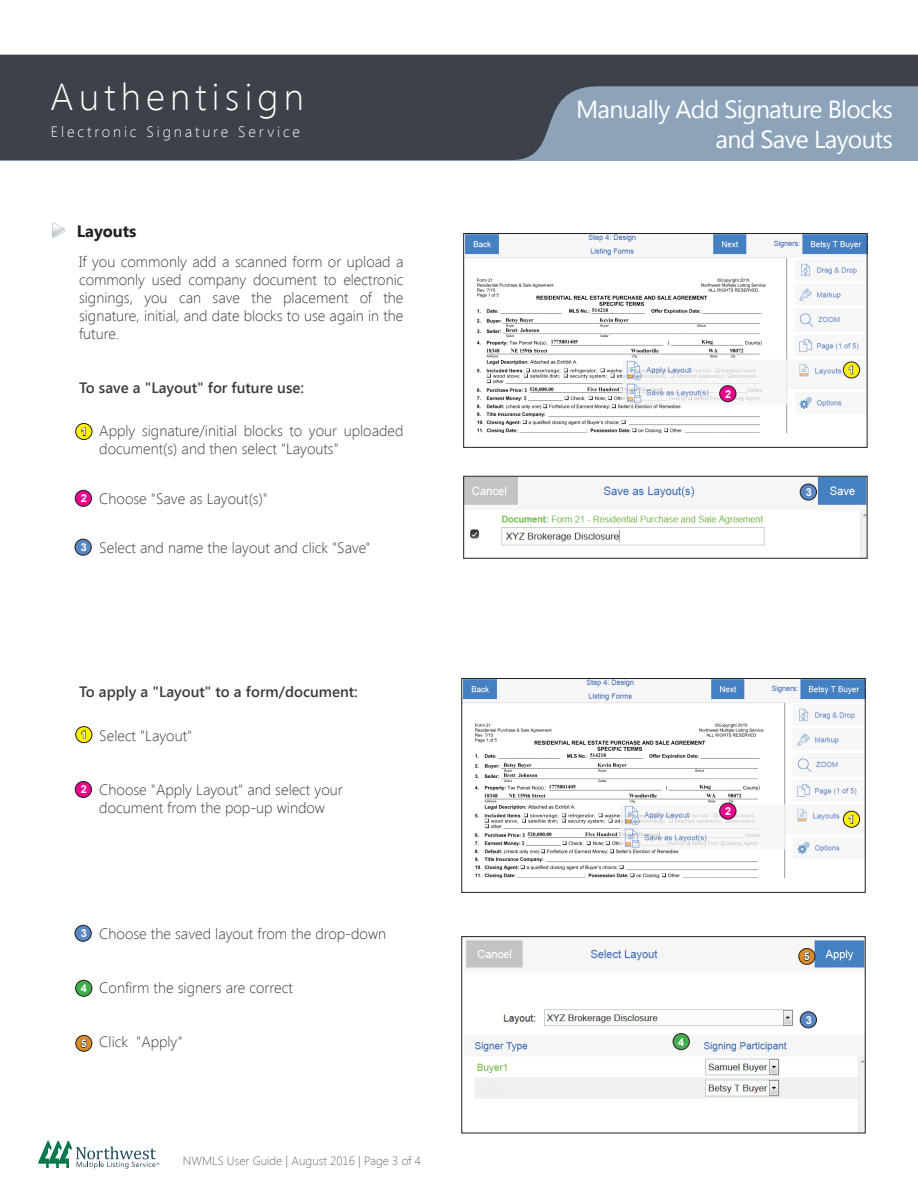
<style>
.page{position:relative;width:918px;height:1188px;background:#fff}
.page>*{position:absolute;margin:0;border:0;box-sizing:border-box;transform-origin:0 0}
.t1{font:300 37.5px "Segoe UI";letter-spacing:.14em;color:#fff}
.t2{font:24.75px/29.7px "Segoe UI";letter-spacing:-.03em;color:#fff;text-align:right}
.t3{font:700 16.5px "Segoe UI";color:#231f20}
.t4{font:300 15px/18px "Segoe UI";color:#3c3c3d}
.t5{font:600 15px "Segoe UI";color:#3c3c3d}
.t6{font:300 15px "Segoe UI";letter-spacing:.19em;color:#fff}
.t7{font:300 12px "Segoe UI";color:#6c6d70}
.t8{font:700 10.95px "Arial";color:#fff}
.t9{font:700 10.8px "Arial";color:#fff}
</style>
<div class="page">
<svg style="left:0;top:55px;width:918px;height:105px;background:#535c68"></svg>
<svg style="left:38px;top:1141px;width:121px;height:28px"></svg>
<svg style="left:52px;top:223px;width:14px;height:15px"></svg>
<img style="left:466px;top:235px;width:399px;height:198px">
<div style="left:464px;top:233px;width:403px;height:214px;border:1px solid #231f20"></div>
<img style="left:466px;top:478px;width:399px;height:78px">
<div style="left:464px;top:476px;width:403px;height:82px;border:1px solid #231f20"></div>
<img style="left:464px;top:680px;width:399px;height:198px">
<div style="left:462px;top:678px;width:403px;height:214px;border:1px solid #231f20"></div>
<img style="left:466px;top:940px;width:397px;height:191px">
<div style="left:75px;top:490px;width:17px;height:16px;background:#ed028c;border-radius:50%"></div>
<div style="left:75px;top:490px;width:17px;height:17px;border:1px solid #231f20;border-radius:50%"></div>
<div style="left:75px;top:539px;width:16px;height:16px;background:#5786c5;border-radius:50%"></div>
<div style="left:75px;top:539px;width:16px;height:16px;border:1px solid #231f20;border-radius:50%"></div>
<svg style="left:76px;top:423px;width:16px;height:17px"></svg>
<div style="left:76px;top:423px;width:16px;height:17px;border:1px solid #231f20;border-radius:50%"></div>
<svg style="left:81px;top:427px;width:4px;height:9px"></svg>
<svg style="left:843px;top:362px;width:17px;height:16px"></svg>
<div style="left:843px;top:362px;width:17px;height:16px;border:1px solid #231f20;border-radius:50%"></div>
<svg style="left:849px;top:366px;width:4px;height:8px"></svg>
<div style="left:720px;top:386px;width:16px;height:16px;background:#ed028c;border-radius:50%"></div>
<div style="left:720px;top:386px;width:16px;height:16px;border:1px solid #231f20;border-radius:50%"></div>
<div style="left:800px;top:484px;width:17px;height:16px;background:#5786c5;border-radius:50%"></div>
<div style="left:800px;top:484px;width:17px;height:16px;border:1px solid #231f20;border-radius:50%"></div>
<div style="left:75px;top:781px;width:17px;height:16px;background:#ed028c;border-radius:50%"></div>
<div style="left:75px;top:781px;width:17px;height:17px;border:1px solid #231f20;border-radius:50%"></div>
<svg style="left:76px;top:727px;width:16px;height:16px"></svg>
<div style="left:76px;top:726px;width:16px;height:17px;border:1px solid #231f20;border-radius:50%"></div>
<svg style="left:81px;top:730px;width:4px;height:9px"></svg>
<div style="left:75px;top:925px;width:16px;height:16px;background:#5786c5;border-radius:50%"></div>
<div style="left:75px;top:925px;width:16px;height:16px;border:1px solid #231f20;border-radius:50%"></div>
<div style="left:76px;top:980px;width:16px;height:16px;background:#40ae49;border-radius:50%"></div>
<div style="left:75px;top:980px;width:17px;height:16px;border:1px solid #231f20;border-radius:50%"></div>
<div style="left:76px;top:1035px;width:16px;height:16px;background:#dc8b27;border-radius:50%"></div>
<div style="left:76px;top:1035px;width:16px;height:16px;border:1px solid #231f20;border-radius:50%"></div>
<svg style="left:81px;top:1039px;width:6px;height:9px"></svg>
<svg style="left:843px;top:811px;width:17px;height:16px"></svg>
<div style="left:843px;top:811px;width:17px;height:16px;border:1px solid #231f20;border-radius:50%"></div>
<svg style="left:849px;top:815px;width:4px;height:9px"></svg>
<div style="left:720px;top:803px;width:16px;height:16px;background:#ed028c;border-radius:50%"></div>
<div style="left:720px;top:803px;width:16px;height:16px;border:1px solid #231f20;border-radius:50%"></div>
<div style="left:800px;top:1012px;width:17px;height:16px;background:#5786c5;border-radius:50%"></div>
<div style="left:800px;top:1012px;width:17px;height:16px;border:1px solid #231f20;border-radius:50%"></div>
<div style="left:799px;top:949px;width:16px;height:15px;background:#dc8b27;border-radius:50%"></div>
<div style="left:799px;top:948px;width:16px;height:17px;border:1px solid #231f20;border-radius:50%"></div>
<svg style="left:804px;top:952px;width:6px;height:9px"></svg>
<div style="left:673px;top:1034px;width:16px;height:16px;background:#40ae49;border-radius:50%"></div>
<div style="left:673px;top:1033px;width:17px;height:17px;border:1px solid #231f20;border-radius:50%"></div>
<h1 class="t1" style="left:50px;top:71px;width:255px">Authentisign</h1>
<p class="t6" style="left:51px;top:121px;width:251px">Electronic Signature Service</p>
<p class="t3" style="left:77px;top:219px;width:61px">Layouts</p>
<p class="t4" style="left:79px;top:252px;width:326px;text-align:justify">If you commonly add a scanned form or upload a commonly used company document to electronic signings, you can save the placement of the signature, initial, and date blocks to use again in the future.</p>
<p class="t5" style="left:79px;top:377px;width:226px">To save a "Layout" for future use:</p>
<p class="t4" style="left:99px;top:421px;width:306px">Apply signature/initial blocks to your uploaded document(s) and then select "Layouts"</p>
<p class="t4" style="left:99px;top:489px;width:170px">Choose "Save as Layout(s)"</p>
<p class="t4" style="left:99px;top:538px;width:273px">Select and name the layout and click "Save"</p>
<p class="t8" style="left:81px;top:424px;width:8px">1</p>
<p class="t8" style="left:81px;top:491px;width:8px">2</p>
<p class="t8" style="left:81px;top:540px;width:8px">3</p>
<p class="t5" style="left:79px;top:681px;width:280px">To apply a "Layout" to a form/document:</p>
<p class="t4" style="left:99px;top:726px;width:94px">Select "Layout"</p>
<p class="t4" style="left:99px;top:780px;width:245px">Choose "Apply Layout" and select your document from the pop-up window</p>
<p class="t8" style="left:81px;top:727px;width:8px">1</p>
<p class="t8" style="left:81px;top:782px;width:8px">2</p>
<p class="t8" style="left:81px;top:926px;width:8px">3</p>
<p class="t8" style="left:81px;top:981px;width:8px">4</p>
<p class="t9" style="left:81px;top:1036px;width:8px">5</p>
<p class="t4" style="left:99px;top:924px;width:288px">Choose the saved layout from the drop-down</p>
<p class="t4" style="left:99px;top:978px;width:195px">Confirm the signers are correct</p>
<p class="t4" style="left:99px;top:1032px;width:85px">Click "Apply"</p>
<p class="t7" style="left:183px;top:1152px;width:239px">NWMLS User Guide | August 2016 | Page 3 of 4</p>
<h2 class="t2" style="left:576px;top:93px;width:318px">Manually Add Signature Blocks and Save Layouts</h2>
<p class="t8" style="left:725px;top:387px;width:8px">2</p>
<p class="t8" style="left:848px;top:363px;width:8px">1</p>
<p class="t8" style="left:806px;top:485px;width:8px">3</p>
<p class="t8" style="left:725px;top:804px;width:8px">2</p>
<p class="t8" style="left:678px;top:1034px;width:8px">4</p>
<p class="t8" style="left:848px;top:812px;width:8px">1</p>
<p class="t9" style="left:804px;top:949px;width:8px">5</p>
<p class="t8" style="left:806px;top:1013px;width:8px">3</p>
</div>
